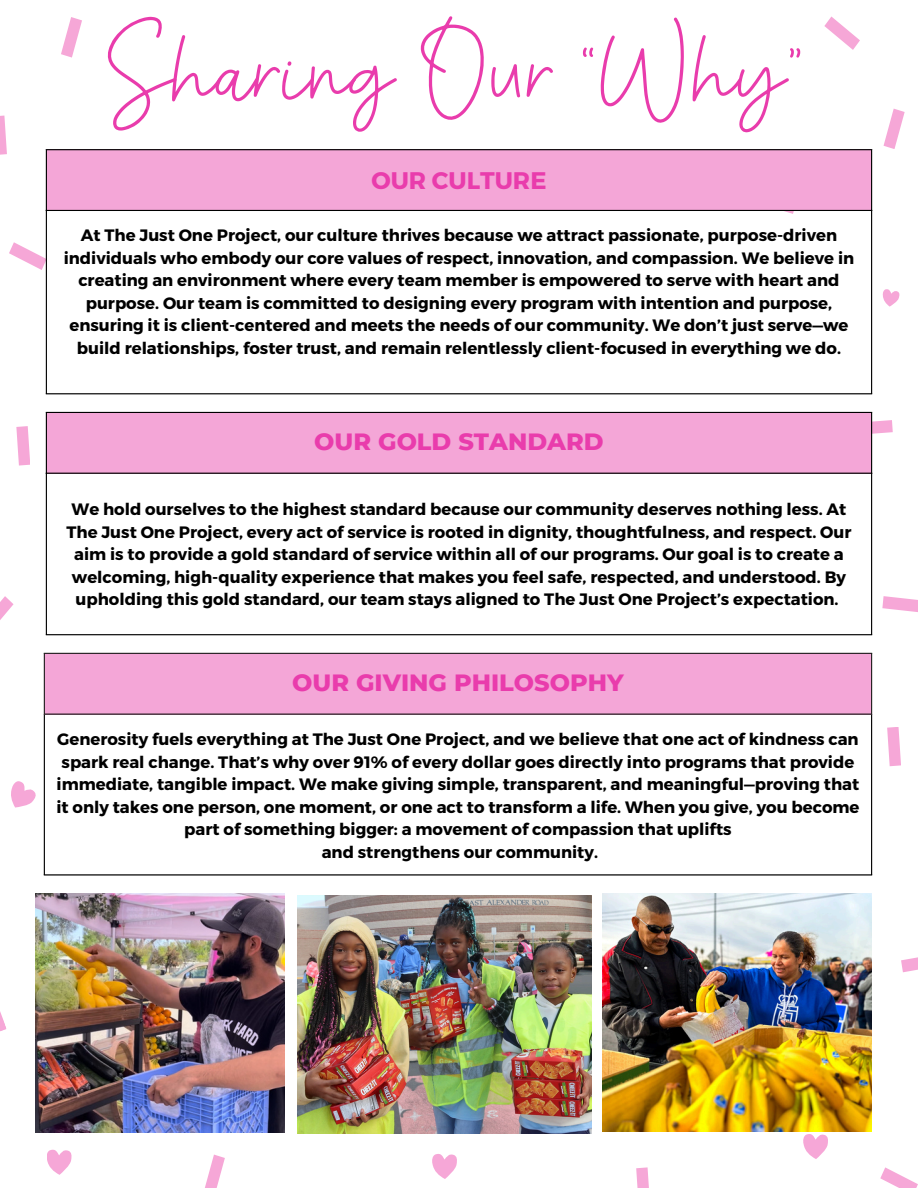
<style>
.page{position:relative;width:918px;height:1188px;background:#fff}
.page>*{position:absolute;margin:0;border:0;box-sizing:border-box;transform-origin:0 0}
.t1{font:96.15px "Olamitte";color:#e93cac}
.t2{font:800 24px "Montserrat";color:#e93cac}
.t3{font:700 24px "Montserrat";color:#e93cac}
.t4{font:700 16.5px/22.5px "Montserrat";color:#000;text-align:center}
</style>
<div class="page">
<svg style="left:16px;top:426px;width:14px;height:40px"></svg>
<svg style="left:47px;top:1150px;width:25px;height:25px"></svg>
<svg style="left:0;top:1011px;width:7px;height:21px"></svg>
<svg style="left:0;top:596px;width:14px;height:24px"></svg>
<svg style="left:11px;top:781px;width:25px;height:27px"></svg>
<svg style="left:61px;top:17px;width:21px;height:41px"></svg>
<svg style="left:9px;top:242px;width:37px;height:28px"></svg>
<svg style="left:882px;top:596px;width:36px;height:16px"></svg>
<svg style="left:901px;top:957px;width:17px;height:15px"></svg>
<svg style="left:432px;top:1154px;width:25px;height:25px"></svg>
<svg style="left:205px;top:1155px;width:20px;height:33px"></svg>
<svg style="left:872px;top:289px;width:28px;height:45px"></svg>
<div style="left:0;top:116px;width:7px;height:39px;background:#f6a7d7"></div>
<svg style="left:777px;top:394px;width:8px;height:18px"></svg>
<svg style="left:784px;top:211px;width:10px;height:3px"></svg>
<svg style="left:824px;top:16px;width:36px;height:34px"></svg>
<svg style="left:887px;top:727px;width:14px;height:39px"></svg>
<svg style="left:872px;top:420px;width:21px;height:15px"></svg>
<svg style="left:880px;top:1167px;width:38px;height:21px"></svg>
<svg style="left:803px;top:1134px;width:25px;height:25px"></svg>
<svg style="left:884px;top:109px;width:21px;height:40px"></svg>
<div style="left:46px;top:149px;width:826px;height:62px;background:#f4a6d7"></div>
<hr style="left:46px;top:150px;width:1px;height:243px;background:#000">
<hr style="left:871px;top:150px;width:1px;height:243px;background:#000">
<hr style="left:46px;top:149px;width:826px;height:1px;background:#000">
<hr style="left:46px;top:210px;width:826px;height:1px;background:#000">
<hr style="left:46px;top:393px;width:826px;height:1px;background:#000">
<div style="left:44px;top:653px;width:828px;height:61px;background:#f4a6d7"></div>
<hr style="left:44px;top:654px;width:1px;height:60px;background:#231f20">
<hr style="left:871px;top:654px;width:1px;height:60px;background:#231f20">
<hr style="left:44px;top:653px;width:828px;height:1px;background:#231f20">
<hr style="left:44px;top:714px;width:828px;height:1px;background:#231f20">
<hr style="left:44px;top:715px;width:1px;height:159px;background:#000">
<hr style="left:871px;top:715px;width:1px;height:159px;background:#000">
<hr style="left:44px;top:874px;width:828px;height:2px;background:#000">
<div style="left:46px;top:412px;width:826px;height:61px;background:#f4a6d7"></div>
<hr style="left:46px;top:413px;width:1px;height:221px;background:#000">
<hr style="left:871px;top:413px;width:1px;height:221px;background:#000">
<hr style="left:46px;top:412px;width:826px;height:1px;background:#000">
<hr style="left:46px;top:473px;width:826px;height:1px;background:#000">
<hr style="left:46px;top:634px;width:826px;height:1px;background:#000">
<img style="left:297px;top:895px;width:295px;height:239px">
<div style="left:636px;top:1167px;width:14px;height:21px;background:#f6a7d7"></div>
<img style="left:603px;top:893px;width:269px;height:239px">
<img style="left:36px;top:894px;width:249px;height:238px">
<p class="t1" style="left:104px;top:8px;width:701px">Sharing Our “Why”</p>
<h1 class="t3" style="left:371px;top:164px;width:177px">OUR CULTURE</h1>
<p class="t4" style="left:64px;top:223px;width:792px">At The Just One Project, our culture thrives because we attract passionate, purpose-driven individuals who embody our core values of respect, innovation, and compassion. We believe in creating an environment where every team member is empowered to serve with heart and purpose. Our team is committed to designing every program with intention and purpose, ensuring it is client-centered and meets the needs of our community. We don’t just serve—we build relationships, foster trust, and remain relentlessly client-focused in everything we do.</p>
<p class="t2" style="left:314px;top:427px;width:291px">OUR GOLD STANDARD</p>
<p class="t4" style="left:66px;top:497px;width:787px">We hold ourselves to the highest standard because our community deserves nothing less. At The Just One Project, every act of service is rooted in dignity, thoughtfulness, and respect. Our aim is to provide a gold standard of service within all of our programs. Our goal is to create a welcoming, high-quality experience that makes you feel safe, respected, and understood. By upholding this gold standard, our team stays aligned to The Just One Project’s expectation.</p>
<p class="t2" style="left:292px;top:668px;width:333px">OUR GIVING PHILOSOPHY</p>
<p class="t4" style="left:56px;top:727px;width:805px">Generosity fuels everything at The Just One Project, and we believe that one act of kindness can spark real change. That’s why over 91% of every dollar goes directly into programs that provide immediate, tangible impact. We make giving simple, transparent, and meaningful—proving that it only takes one person, one moment, or one act to transform a life. When you give, you become part of something bigger: a movement of compassion that uplifts</p>
<p class="t4" style="left:322px;top:840px;width:278px">and strengthens our community.</p>
</div>
